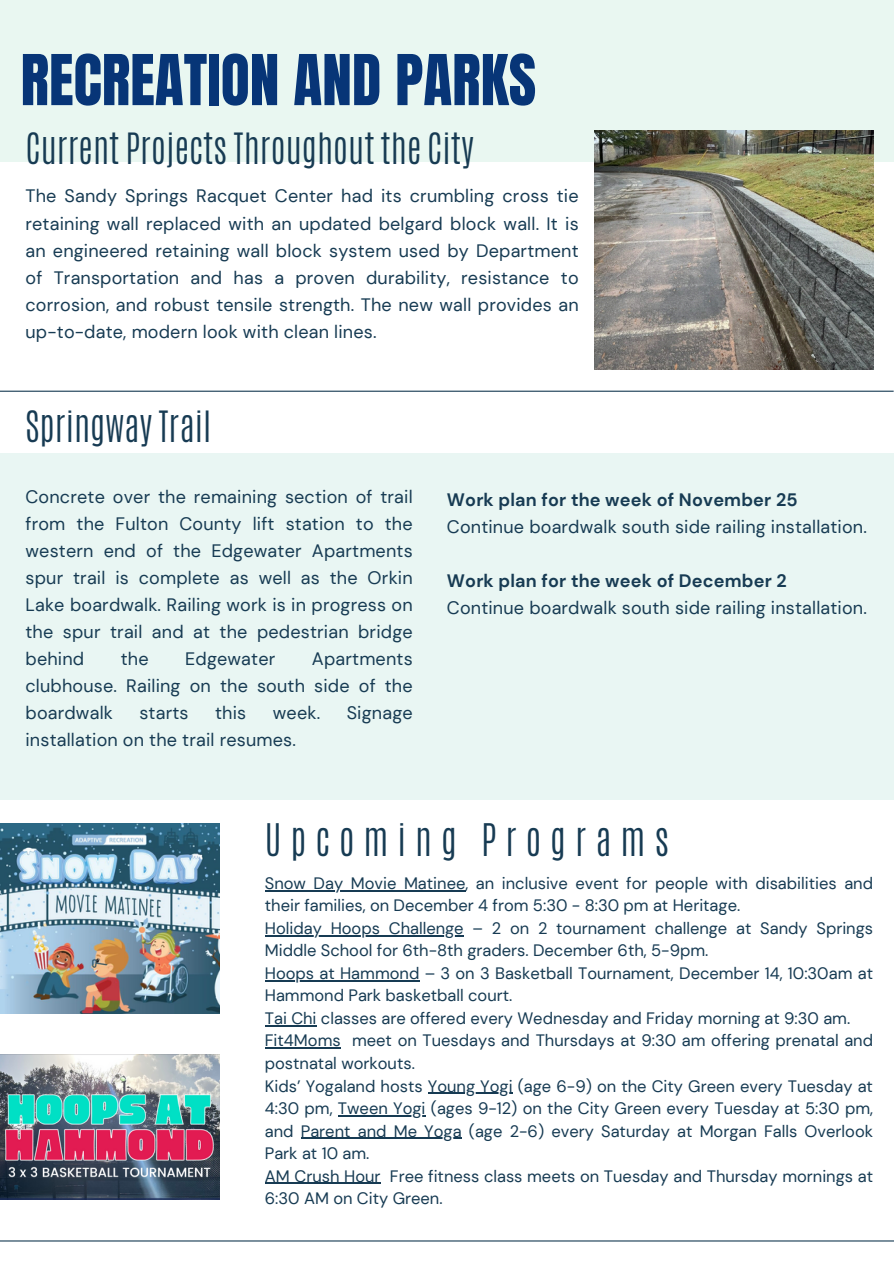
<style>
.page{position:relative;width:894px;height:1264px;background:#fff}
.page>*{position:absolute;margin:0;border:0;box-sizing:border-box;transform-origin:0 0}
.t1{font:59.55px "Anton";color:#073577}
.t2{font:300 37.5px "Antonio";letter-spacing:.24em;color:#173b53}
.t3{font:300 36px "Antonio";color:#173b53}
.t4{font:18px/27px "DM Sans";letter-spacing:.01em;color:#173b53;text-align:justify}
.t5{font:700 18px "DM Sans";letter-spacing:.01em;color:#173b53}
.t6{font:16.5px/22.5px "DM Sans";color:#173b53}
</style>
<div class="page">
<div style="left:0;top:0;width:893px;height:162px;background:#e9f7f1"></div>
<div style="left:0;top:453px;width:893px;height:347px;background:#e9f6f3"></div>
<hr style="left:0;top:390px;width:893px;height:2px;background:#173b53">
<img style="left:0;top:823px;width:219px;height:190px">
<hr style="left:0;top:1240px;width:893px;height:1px;background:#173b53">
<img style="left:0;top:1054px;width:219px;height:145px">
<img style="left:594px;top:131px;width:279px;height:238px">
<hr style="left:265px;top:890px;width:200px;height:1px;background:#173b53">
<hr style="left:265px;top:935px;width:198px;height:1px;background:#173b53">
<hr style="left:265px;top:980px;width:154px;height:1px;background:#173b53">
<hr style="left:265px;top:1025px;width:51px;height:1px;background:#173b53">
<hr style="left:265px;top:1047px;width:75px;height:1px;background:#173b53">
<hr style="left:427px;top:1092px;width:85px;height:1px;background:#173b53">
<hr style="left:338px;top:1115px;width:87px;height:1px;background:#173b53">
<hr style="left:301px;top:1137px;width:160px;height:1px;background:#173b53">
<hr style="left:265px;top:1182px;width:115px;height:1px;background:#173b53">
<p class="t1" style="left:21px;top:37px;width:517px">RECREATION AND PARKS</p>
<h2 class="t3" style="left:25px;top:123px;width:450px">Current Projects Throughout the City</h2>
<p class="t4" style="left:25px;top:183px;width:554px">The Sandy Springs Racquet Center had its crumbling cross tie retaining wall replaced with an updated belgard block wall. It is an engineered retaining wall block system used by Department of Transportation and has a proven durability, resistance to corrosion, and robust tensile strength. The new wall provides an up-to-date, modern look with clean lines.</p>
<p class="t3" style="left:25px;top:401px;width:187px">Springway Trail</p>
<h2 class="t4" style="left:25px;top:483px;width:388px">Concrete over the remaining section of trail from the Fulton County lift station to the western end of the Edgewater Apartments spur trail is complete as well as the Orkin Lake boardwalk. Railing work is in progress on the spur trail and at the pedestrian bridge behind</h2>
<h2 class="t4" style="left:121px;top:645px;width:29px">the</h2>
<h2 class="t4" style="left:185px;top:645px;width:92px">Edgewater</h2>
<h2 class="t4" style="left:25px;top:645px;width:388px;text-indent:286px">Apartments clubhouse. Railing on the south side of the boardwalk</h2>
<h2 class="t4" style="left:139px;top:699px;width:51px">starts</h2>
<h2 class="t4" style="left:215px;top:699px;width:33px">this</h2>
<h2 class="t4" style="left:273px;top:699px;width:49px">week.</h2>
<h2 class="t4" style="left:346px;top:699px;width:67px">Signage</h2>
<h2 class="t4" style="left:25px;top:726px;width:272px">installation on the trail resumes.</h2>
<p class="t5" style="left:446px;top:488px;width:352px">Work plan for the week of November 25</p>
<p class="t4" style="left:446px;top:513px;width:421px">Continue boardwalk south side railing installation.</p>
<p class="t5" style="left:446px;top:569px;width:341px">Work plan for the week of December 2</p>
<p class="t4" style="left:446px;top:594px;width:421px">Continue boardwalk south side railing installation.</p>
<p class="t2" style="left:265px;top:813px;width:406px">Upcoming Programs</p>
<p class="t6" style="left:265px;top:872px;width:609px">Snow Day Movie Matinee, an inclusive event for people with disabilities and their families, on December 4 from 5:30 - 8:30 pm at Heritage.</p>
<p class="t6" style="left:265px;top:917px;width:609px">Holiday Hoops Challenge – 2 on 2 tournament challenge at Sandy Springs<br>Middle School for 6th-8th graders. December 6th, 5-9pm.</p>
<p class="t6" style="left:265px;top:962px;width:609px">Hoops at Hammond – 3 on 3 Basketball Tournament, December 14, 10:30am at<br>Hammond Park basketball court.</p>
<h2 class="t6" style="left:265px;top:1007px;width:586px">Tai Chi classes are offered every Wednesday and Friday morning at 9:30 am.</h2>
<p class="t6" style="left:265px;top:1029px;width:609px">Fit4Moms meet on Tuesdays and Thursdays at 9:30 am offering prenatal and postnatal workouts.</p>
<p class="t6" style="left:265px;top:1074px;width:609px">Kids’ Yogaland hosts Young Yogi (age 6-9) on the City Green every Tuesday at</p>
<p class="t6" style="left:265px;top:1097px;width:609px">4:30 pm, Tween Yogi (ages 9-12) on the City Green every Tuesday at 5:30 pm,</p>
<p class="t6" style="left:265px;top:1119px;width:609px">and Parent and Me Yoga (age 2-6) every Saturday at Morgan Falls Overlook</p>
<p class="t6" style="left:265px;top:1142px;width:609px">Park at 10 am.<br>AM Crush Hour Free fitness class meets on Tuesday and Thursday mornings at<br>6:30 AM on City Green.</p>
</div>
